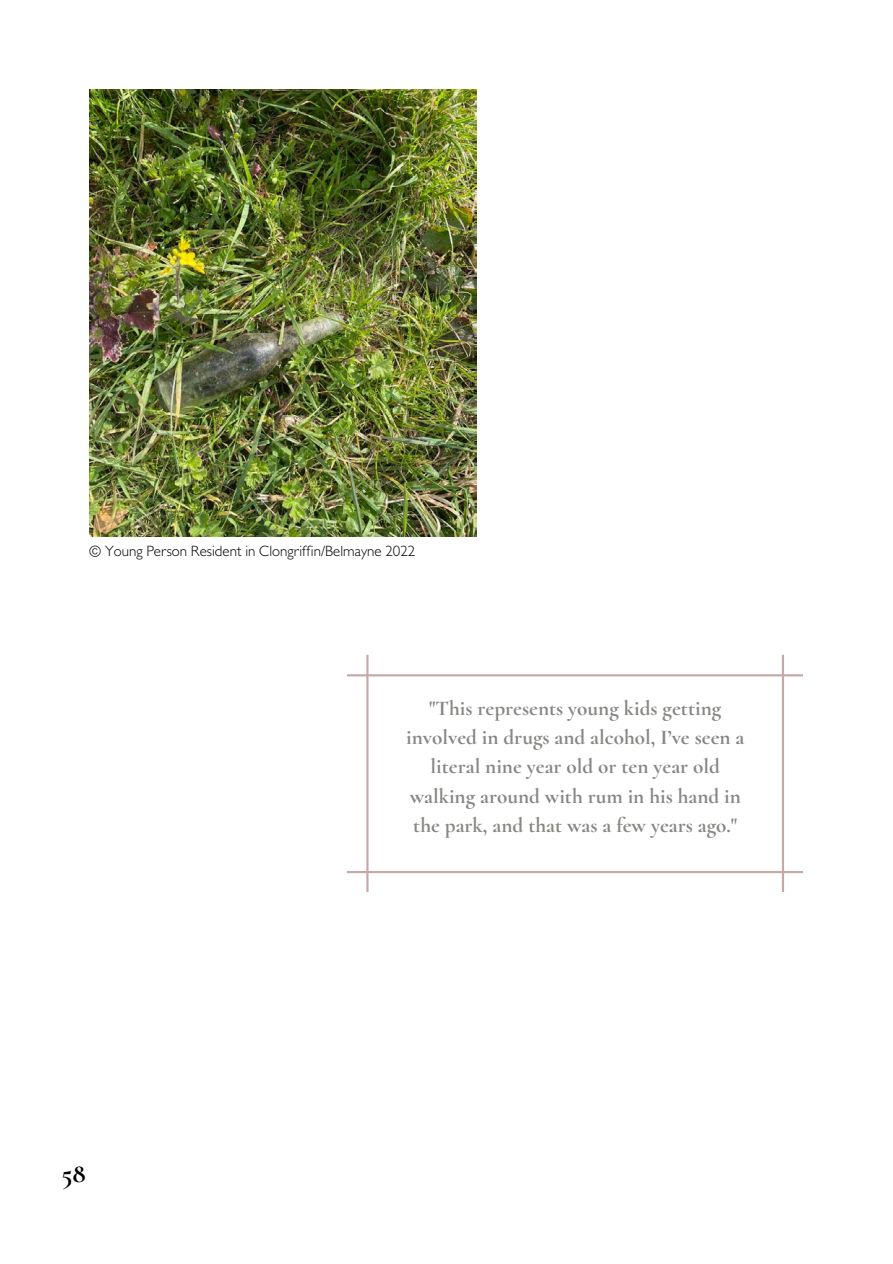
<style>
.page{position:relative;width:893px;height:1264px;background:#fff}
.page>*{position:absolute;margin:0;border:0;box-sizing:border-box;transform-origin:0 0}
.t1{font:700 27px "Cormorant";color:#000}
.t2{font:700 21.15px/29.2px "Cormorant";color:#848782;text-align:center}
.t3{font:300 15px "Gill Sans";color:#000}
</style>
<div class="page">
<svg style="left:347px;top:654px;width:455px;height:238px"></svg>
<img style="left:89px;top:89px;width:387px;height:447px">
<p class="t3" style="left:89px;top:545px;width:327px">© Young Person Resident in Clongriffin/Belmayne 2022</p>
<p class="t1" style="left:61px;top:1156px;width:26px">58</p>
<p class="t2" style="left:406px;top:693px;width:340px">"This represents young kids getting involved in drugs and alcohol, I’ve seen a literal nine year old or ten year old walking around with rum in his hand in the park, and that was a few years ago."</p>
</div>
